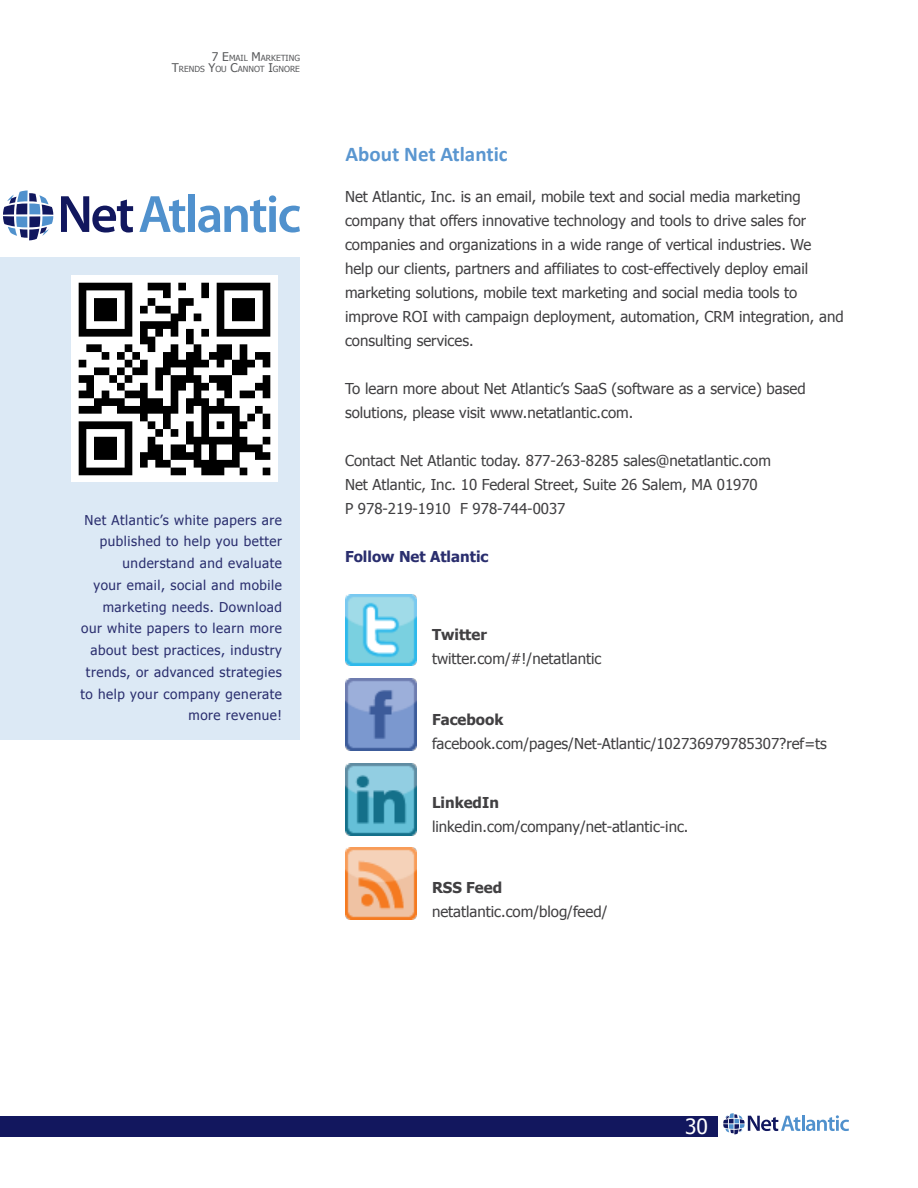
<style>
.page{position:relative;width:918px;height:1188px;background:#fff}
.page>*{position:absolute;margin:0;border:0;box-sizing:border-box;transform-origin:0 0}
.t1{font:700 21px "Calibri";color:#5a96d0}
.t2{font:21px "Tahoma";color:#fff}
.t3{font:15px/24px "Tahoma";color:#414042}
.t4{font:700 15px "Tahoma";color:#414042}
.t5{font:700 15px "Tahoma";color:#2a2e6e}
.t6{font:13.5px/21.8px "Tahoma";letter-spacing:.04em;color:#2a2e6e;text-align:right}
.t7{font:8.4px/10.5px "Tahoma";color:#58595b;text-align:right}
.s1{font-size:12px}
</style>
<div class="page">
<div style="left:0;top:1116px;width:718px;height:21px;background:#12175e"></div>
<svg style="left:723px;top:1113px;width:126px;height:21px"></svg>
<div style="left:0;top:257px;width:300px;height:482px;background:#dce9f5"></div>
<img style="left:71px;top:276px;width:206px;height:206px">
<img style="left:345px;top:594px;width:72px;height:72px">
<img style="left:345px;top:679px;width:72px;height:72px">
<img style="left:345px;top:763px;width:72px;height:72px">
<img style="left:345px;top:848px;width:72px;height:72px">
<svg style="left:61px;top:196px;width:72px;height:37px"></svg>
<svg style="left:139px;top:196px;width:46px;height:37px"></svg>
<div style="left:188px;top:194px;width:7px;height:38px;background:#5091ce"></div>
<svg style="left:198px;top:195px;width:102px;height:38px"></svg>
<svg style="left:3px;top:191px;width:50px;height:49px"></svg>
<p class="t7" style="left:172px;top:53px;width:130px"><span class="s1">7 E</span>MAIL <span class="s1">M</span> ARKETING<br><span class="s1">T</span>RENDS <span class="s1">Y</span>OU <span class="s1">C</span>ANNOT <span class="s1">I</span>GNORE</p>
<p class="t6" style="left:81px;top:508px;width:203px">Net Atlantic’s white papers are published to help you better understand and evaluate<br>your email, social and mobile marketing needs. Download our white papers to learn more about best practices, industry trends, or advanced strategies to help your company generate more revenue!</p>
<h1 class="t1" style="left:346px;top:141px;width:164px">About Net Atlantic</h1>
<p class="t3" style="left:345px;top:184px;width:500px">Net Atlantic, Inc. is an email, mobile text and social media marketing company that offers innovative technology and tools to drive sales for companies and organizations in a wide range of vertical industries. We<br>help our clients, partners and affiliates to cost-effectively deploy email marketing solutions, mobile text marketing and social media tools to improve ROI with campaign deployment, automation, CRM integration, and consulting services.</p>
<p class="t3" style="left:345px;top:376px;width:462px">To learn more about Net Atlantic’s SaaS (software as a service) based solutions, please visit www.netatlantic.com.</p>
<p class="t3" style="left:345px;top:448px;width:427px">Contact Net Atlantic today. 877-263-8285 sales@netatlantic.com<br>Net Atlantic, Inc. 10 Federal Street, Suite 26 Salem, MA 01970<br>P 978-219-1910 F 978-744-0037</p>
<p class="t5" style="left:345px;top:546px;width:145px">Follow Net Atlantic</p>
<p class="t4" style="left:432px;top:624px;width:56px">Twitter</p>
<p class="t3" style="left:432px;top:646px;width:171px">twitter.com/#!/netatlantic</p>
<p class="t4" style="left:432px;top:709px;width:73px">Facebook</p>
<p class="t3" style="left:432px;top:730px;width:397px">facebook.com/pages/Net-Atlantic/102736979785307?ref=ts</p>
<p class="t4" style="left:432px;top:792px;width:68px">LinkedIn</p>
<p class="t3" style="left:432px;top:813px;width:258px">linkedin.com/company/net-atlantic-inc.</p>
<p class="t4" style="left:432px;top:877px;width:72px">RSS Feed</p>
<p class="t3" style="left:432px;top:899px;width:177px">netatlantic.com/blog/feed/</p>
<h1 class="t2" style="left:685px;top:1112px;width:24px">30</h1>
</div>
